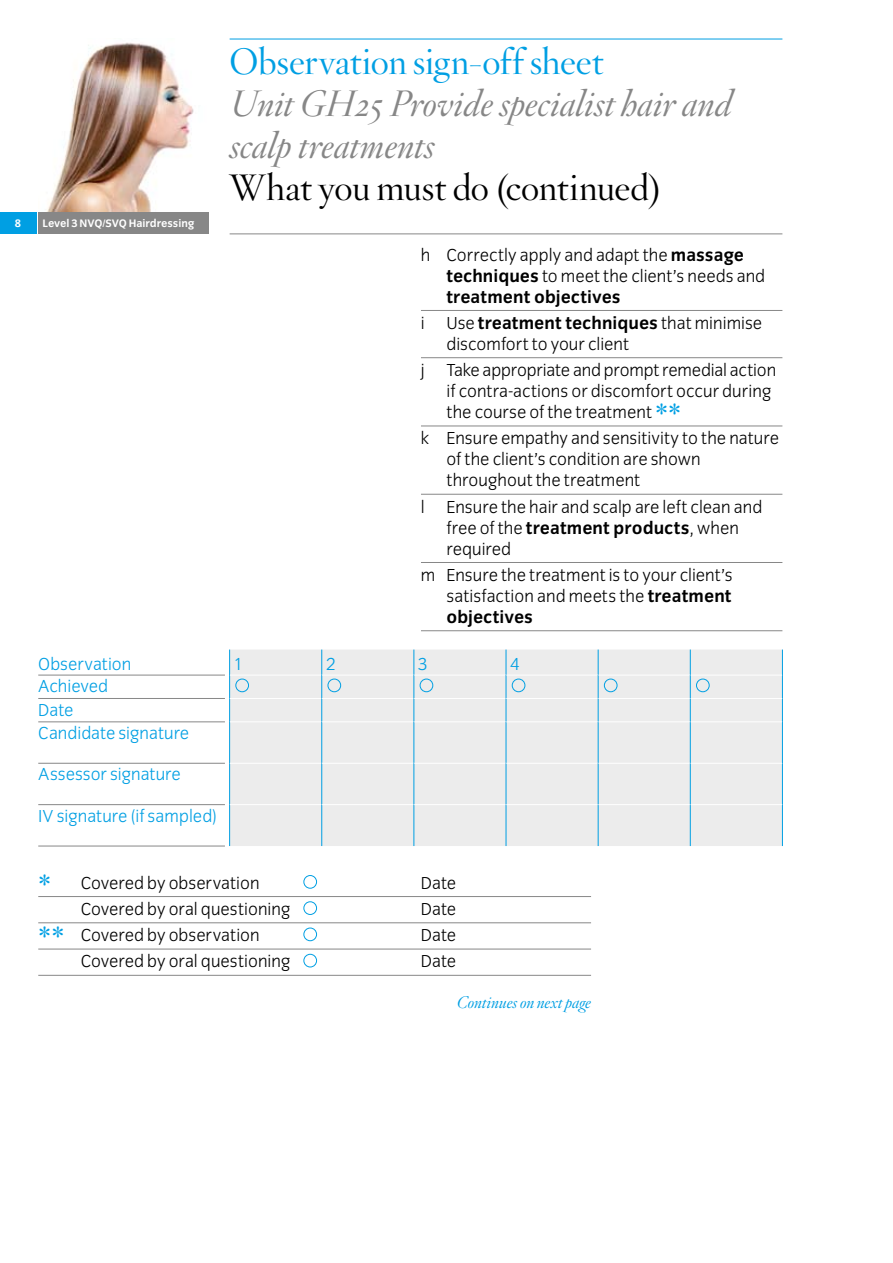
<style>
.page{position:relative;width:893px;height:1263px;background:#fff}
.page>*{position:absolute;margin:0;border:0;box-sizing:border-box;transform-origin:0 0}
.t1{font:45px "Hoefler Titling HTF Lt Roman";color:#009fe3}
.t2{font:italic 36px/42px "Hoefler Titling HTF Lt";letter-spacing:-.005em;color:#878787}
.t3{font:36px "Hoefler Titling HTF Lt Roman";letter-spacing:-.005em;color:#009fe3}
.t4{font:36px "Hoefler Titling HTF Lt Roman";letter-spacing:-.005em;color:#000}
.t5{font:300 18px/21px "Congress Sans";color:#000}
.t6{font:300 18px/23.4px "Congress Sans";color:#009fe3}
.t7{font:italic 16.5px "Hoefler Titling HTF Lt";color:#009fe3}
.t8{font:700 11.25px "Congress Sans";letter-spacing:-.005em;color:#fff}
.s1{font-weight:700}
</style>
<div class="page">
<img style="left:38px;top:42px;width:169px;height:171px">
<div style="left:0;top:213px;width:36px;height:21px;background:#009fe3"></div>
<div style="left:38px;top:213px;width:170px;height:21px;background:#878787"></div>
<hr style="left:230px;top:39px;width:552px;height:1px;background:#009fe3">
<hr style="left:230px;top:233px;width:552px;height:1px;background:#878787">
<hr style="left:421px;top:310px;width:361px;height:1px;background:#878787">
<hr style="left:421px;top:357px;width:361px;height:1px;background:#878787">
<hr style="left:421px;top:426px;width:361px;height:1px;background:#878787">
<hr style="left:421px;top:494px;width:361px;height:1px;background:#878787">
<hr style="left:421px;top:562px;width:361px;height:1px;background:#878787">
<hr style="left:421px;top:630px;width:361px;height:1px;background:#878787">
<hr style="left:38px;top:896px;width:553px;height:1px;background:#878787">
<hr style="left:38px;top:922px;width:553px;height:1px;background:#878787">
<hr style="left:38px;top:949px;width:553px;height:1px;background:#878787">
<hr style="left:38px;top:975px;width:553px;height:1px;background:#878787">
<div style="left:230px;top:649px;width:552px;height:197px;background:#ececec"></div>
<hr style="left:38px;top:846px;width:187px;height:1px;background:#878787">
<hr style="left:38px;top:675px;width:187px;height:1px;background:#878787">
<hr style="left:230px;top:675px;width:91px;height:1px;background:#fff">
<hr style="left:322px;top:675px;width:91px;height:1px;background:#fff">
<hr style="left:414px;top:675px;width:92px;height:1px;background:#fff">
<hr style="left:506px;top:675px;width:92px;height:1px;background:#fff">
<hr style="left:598px;top:675px;width:92px;height:1px;background:#fff">
<hr style="left:691px;top:675px;width:91px;height:1px;background:#fff">
<hr style="left:38px;top:698px;width:187px;height:1px;background:#878787">
<svg style="left:229px;top:649px;width:1px;height:73px"></svg>
<hr style="left:230px;top:698px;width:91px;height:1px;background:#fff">
<svg style="left:321px;top:649px;width:1px;height:73px"></svg>
<hr style="left:322px;top:698px;width:91px;height:1px;background:#fff">
<svg style="left:413px;top:649px;width:1px;height:73px"></svg>
<hr style="left:414px;top:698px;width:92px;height:1px;background:#fff">
<svg style="left:506px;top:649px;width:1px;height:72px"></svg>
<hr style="left:506px;top:698px;width:92px;height:1px;background:#fff">
<svg style="left:598px;top:649px;width:1px;height:72px"></svg>
<hr style="left:598px;top:698px;width:92px;height:1px;background:#fff">
<svg style="left:690px;top:649px;width:1px;height:73px"></svg>
<svg style="left:782px;top:649px;width:1px;height:73px"></svg>
<hr style="left:691px;top:698px;width:91px;height:1px;background:#fff">
<hr style="left:38px;top:721px;width:187px;height:1px;background:#878787">
<hr style="left:229px;top:722px;width:1px;height:41px;background:#009fe3">
<hr style="left:230px;top:721px;width:91px;height:1px;background:#fff">
<hr style="left:321px;top:722px;width:1px;height:41px;background:#009fe3">
<hr style="left:322px;top:721px;width:91px;height:1px;background:#fff">
<hr style="left:413px;top:722px;width:1px;height:41px;background:#009fe3">
<hr style="left:414px;top:721px;width:92px;height:1px;background:#fff">
<hr style="left:506px;top:722px;width:1px;height:41px;background:#009fe3">
<hr style="left:506px;top:721px;width:92px;height:1px;background:#fff">
<hr style="left:598px;top:722px;width:1px;height:41px;background:#009fe3">
<hr style="left:598px;top:721px;width:92px;height:1px;background:#fff">
<hr style="left:690px;top:722px;width:1px;height:41px;background:#009fe3">
<hr style="left:782px;top:722px;width:1px;height:41px;background:#009fe3">
<hr style="left:691px;top:721px;width:91px;height:1px;background:#fff">
<hr style="left:38px;top:763px;width:187px;height:1px;background:#878787">
<hr style="left:229px;top:763px;width:1px;height:42px;background:#009fe3">
<hr style="left:230px;top:763px;width:91px;height:1px;background:#fff">
<hr style="left:321px;top:763px;width:1px;height:42px;background:#009fe3">
<hr style="left:322px;top:763px;width:91px;height:1px;background:#fff">
<hr style="left:413px;top:763px;width:1px;height:42px;background:#009fe3">
<hr style="left:414px;top:763px;width:92px;height:1px;background:#fff">
<hr style="left:506px;top:763px;width:1px;height:42px;background:#009fe3">
<hr style="left:506px;top:763px;width:92px;height:1px;background:#fff">
<hr style="left:598px;top:763px;width:1px;height:42px;background:#009fe3">
<hr style="left:598px;top:763px;width:92px;height:1px;background:#fff">
<hr style="left:690px;top:763px;width:1px;height:42px;background:#009fe3">
<hr style="left:782px;top:763px;width:1px;height:42px;background:#009fe3">
<hr style="left:691px;top:763px;width:91px;height:1px;background:#fff">
<hr style="left:38px;top:804px;width:187px;height:1px;background:#878787">
<hr style="left:229px;top:805px;width:1px;height:41px;background:#009fe3">
<hr style="left:230px;top:804px;width:91px;height:1px;background:#fff">
<hr style="left:321px;top:805px;width:1px;height:41px;background:#009fe3">
<hr style="left:322px;top:804px;width:91px;height:1px;background:#fff">
<hr style="left:413px;top:805px;width:1px;height:41px;background:#009fe3">
<hr style="left:414px;top:804px;width:92px;height:1px;background:#fff">
<hr style="left:506px;top:805px;width:1px;height:41px;background:#009fe3">
<hr style="left:506px;top:804px;width:92px;height:1px;background:#fff">
<hr style="left:598px;top:805px;width:1px;height:41px;background:#009fe3">
<hr style="left:598px;top:804px;width:92px;height:1px;background:#fff">
<hr style="left:690px;top:805px;width:1px;height:41px;background:#009fe3">
<hr style="left:782px;top:805px;width:1px;height:41px;background:#009fe3">
<hr style="left:691px;top:804px;width:91px;height:1px;background:#fff">
<div style="left:235px;top:679px;width:14px;height:13px;border:1px solid #009fe3;border-radius:50%"></div>
<div style="left:327px;top:679px;width:14px;height:13px;border:1px solid #009fe3;border-radius:50%"></div>
<div style="left:420px;top:679px;width:13px;height:13px;border:1px solid #009fe3;border-radius:50%"></div>
<div style="left:512px;top:679px;width:13px;height:13px;border:1px solid #009fe3;border-radius:50%"></div>
<div style="left:604px;top:679px;width:13px;height:13px;border:1px solid #009fe3;border-radius:50%"></div>
<div style="left:696px;top:679px;width:14px;height:13px;border:1px solid #009fe3;border-radius:50%"></div>
<div style="left:303px;top:875px;width:14px;height:14px;border:1px solid #009fe3;border-radius:50%"></div>
<div style="left:303px;top:901px;width:14px;height:14px;border:1px solid #009fe3;border-radius:50%"></div>
<div style="left:303px;top:927px;width:14px;height:14px;border:1px solid #009fe3;border-radius:50%"></div>
<div style="left:303px;top:954px;width:14px;height:13px;border:1px solid #009fe3;border-radius:50%"></div>
<p class="t8" style="left:15px;top:217px;width:8px">8</p>
<p class="t8" style="left:43px;top:217px;width:153px">Level 3 NVQ/SVQ Hairdressing</p>
<h2 class="t3" style="left:230px;top:38px;width:376px">Observation sign-off sheet</h2>
<h2 class="t2" style="left:230px;top:84px;width:504px">Unit GH25 Provide specialist hair and scalp treatments</h2>
<h2 class="t4" style="left:230px;top:164px;width:434px">What you must do (continued)</h2>
<p class="t5" style="left:446px;top:244px;width:320px;text-indent:-26px">h Correctly apply and adapt the <span class="s1">massage techniques</span> to meet the client’s needs and <span class="s1">treatment objectives</span></p>
<p class="t5" style="left:446px;top:312px;width:317px;text-indent:-26px">i Use <span class="s1">treatment techniques</span> that minimise discomfort to your client</p>
<p class="t5" style="left:446px;top:360px;width:331px;text-indent:-26px">j Take appropriate and prompt remedial action if contra-actions or discomfort occur during the course of the treatment</p>
<h1 class="t1" style="left:655px;top:391px;width:28px">**</h1>
<p class="t5" style="left:446px;top:428px;width:334px;text-indent:-26px">k Ensure empathy and sensitivity to the nature of the client’s condition are shown throughout the treatment</p>
<p class="t5" style="left:446px;top:496px;width:317px;text-indent:-26px">l Ensure the hair and scalp are left clean and free of the <span class="s1">treatment products</span>, when required</p>
<p class="t5" style="left:446px;top:564px;width:288px;text-align:justify;text-indent:-26px">m Ensure the treatment is to your client’s satisfaction and meets the <span class="s1">treatment objectives</span></p>
<p class="t6" style="left:38px;top:652px;width:95px">Observation</p>
<p class="t6" style="left:234px;top:652px;width:11px">1</p>
<p class="t6" style="left:326px;top:652px;width:11px">2</p>
<p class="t6" style="left:418px;top:652px;width:11px">3</p>
<p class="t6" style="left:510px;top:652px;width:11px">4</p>
<p class="t6" style="left:38px;top:675px;width:152px">Achieved<br>Date<br>Candidate signature</p>
<p class="t6" style="left:38px;top:763px;width:144px">Assessor signature</p>
<p class="t6" style="left:38px;top:804px;width:180px">IV signature (if sampled)</p>
<h1 class="t1" style="left:38px;top:862px;width:15px">*</h1>
<p class="t5" style="left:81px;top:872px;width:180px">Covered by observation</p>
<p class="t5" style="left:421px;top:872px;width:37px">Date</p>
<p class="t5" style="left:81px;top:898px;width:211px">Covered by oral questioning</p>
<p class="t5" style="left:421px;top:898px;width:37px">Date</p>
<h1 class="t1" style="left:38px;top:914px;width:28px">**</h1>
<p class="t5" style="left:81px;top:925px;width:180px">Covered by observation</p>
<p class="t5" style="left:421px;top:925px;width:37px">Date</p>
<p class="t5" style="left:81px;top:951px;width:211px">Covered by oral questioning</p>
<p class="t5" style="left:421px;top:951px;width:37px">Date</p>
<p class="t7" style="left:457px;top:991px;width:136px">Continues on next page</p>
</div>
